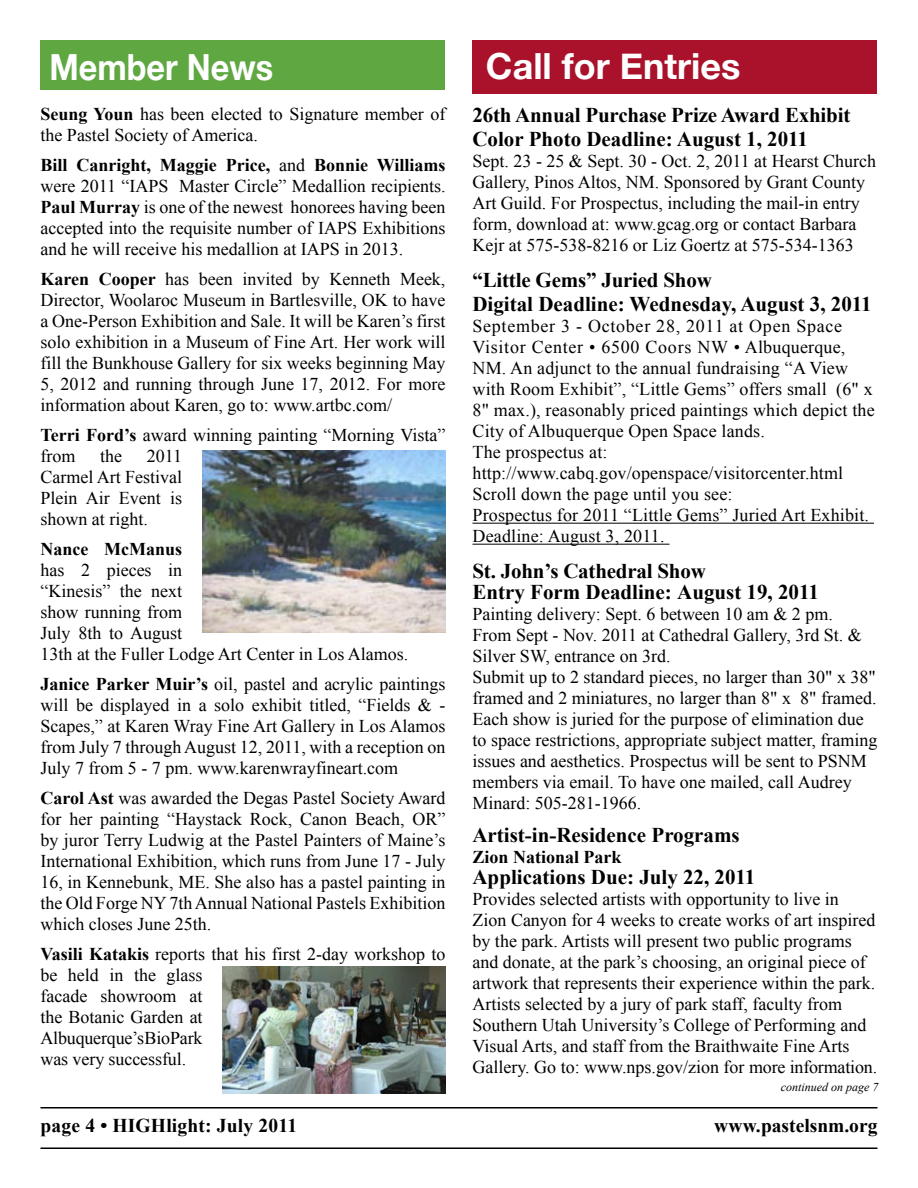
<style>
.page{position:relative;width:918px;height:1188px;background:#fff}
.page>*{position:absolute;margin:0;border:0;box-sizing:border-box;transform-origin:0 0}
.t1{font:700 36px "Helvetica Neue";color:#fff}
.t2{font:700 36px "Helvetica Neue";color:#fff;scale:.9 1}
.t3{font:700 21px "Times New Roman";color:#000}
.t4{font:700 19.5px "Times New Roman";letter-spacing:.01em;color:#000}
.t5{font:18px/21px "Times New Roman";color:#000}
.t6{font:700 18px "Times New Roman";color:#000}
.t7{font:italic 12px "Times New Roman";color:#000}
.s1{font-weight:700}
</style>
<div class="page">
<hr style="left:40px;top:1107px;width:837px;height:1px;background:#000">
<hr style="left:40px;top:1148px;width:837px;height:1px;background:#000">
<div style="left:472px;top:41px;width:405px;height:53px;background:#a9122a"></div>
<hr style="left:472px;top:523px;width:402px;height:1px;background:#000">
<hr style="left:472px;top:544px;width:197px;height:1px;background:#000">
<div style="left:40px;top:41px;width:405px;height:49px;background:#5fa841"></div>
<img style="left:202px;top:450px;width:243px;height:183px">
<img style="left:223px;top:967px;width:222px;height:127px">
<p class="t2" style="left:50px;top:45px;width:250px">Member News</p>
<p class="t5" style="left:40px;top:104px;width:407px"><span class="s1">Seung Youn</span> has been elected to Signature member of the Pastel Society of America.</p>
<p class="t5" style="left:40px;top:155px;width:407px;text-align:justify"><span class="s1">Bill Canright, Maggie Price,</span> and <span class="s1">Bonnie Williams </span>were 2011 “IAPS Master Circle” Medallion recipients.<br><span class="s1">Paul Murray</span> is one of the newest honorees having been accepted into the requisite number of IAPS Exhibitions and he will receive his medallion at IAPS in 2013.</p>
<p class="t5" style="left:40px;top:269px;width:407px;text-align:justify"><span class="s1">Karen Cooper</span> has been invited by Kenneth Meek, Director, Woolaroc Museum in Bartlesville, OK to have a One-Person Exhibition and Sale. It will be Karen’s first solo exhibition in a Museum of Fine Art. Her work will fill the Bunkhouse Gallery for six weeks beginning May 5, 2012 and running through June 17, 2012. For more information about Karen, go to: www.artbc.com/</p>
<p class="t5" style="left:40px;top:425px;width:407px"><span class="s1">Terri Ford’s</span> award winning painting “Morning Vista” from</p>
<p class="t5" style="left:100px;top:446px;width:23px">the</p>
<p class="t5" style="left:40px;top:446px;width:143px;text-align:right">2011<br>Carmel Art Festival</p>
<p class="t5" style="left:40px;top:488px;width:143px">Plein Air Event is shown at right.</p>
<p class="t5" style="left:40px;top:539px;width:369px"><span class="s1">Nance McManus<br></span>has 2 pieces in<br>“Kinesis” the next<br>show running from<br>July 8th to August<br>13th at the Fuller Lodge Art Center in Los Alamos.</p>
<p class="t5" style="left:40px;top:674px;width:407px;text-align:justify"><span class="s1">Janice Parker Muir’s</span> oil, pastel and acrylic paintings will be displayed in a solo exhibit titled, “Fields &amp; - Scapes,” at Karen Wray Fine Art Gallery in Los Alamos from July 7 through August 12, 2011, with a reception on July 7 from 5 - 7 pm. www.karenwrayfineart.com</p>
<p class="t5" style="left:40px;top:788px;width:407px;text-align:justify"><span class="s1">Carol Ast</span> was awarded the Degas Pastel Society Award for her painting “Haystack Rock, Canon Beach, OR” by juror Terry Ludwig at the Pastel Painters of Maine’s International Exhibition, which runs from June 17 - July 16, in Kennebunk, ME. She also has a pastel painting in the Old Forge NY 7th Annual National Pastels Exhibition which closes June 25th.</p>
<p class="t5" style="left:40px;top:944px;width:407px"><span class="s1">Vasili Katakis</span> reports that his first 2-day workshop to be held in the glass<br>facade showroom at<br>the Botanic Garden at<br>Albuquerque’s BioPark<br>was very successful.</p>
<p class="t1" style="left:486px;top:44px;width:256px">Call for Entries</p>
<p class="t3" style="left:472px;top:101px;width:379px">26th Annual Purchase Prize Award Exhibit</p>
<p class="t3" style="left:472px;top:125px;width:337px">Color Photo Deadline: August 1, 2011</p>
<p class="t5" style="left:472px;top:150px;width:405px">Sept. 23 - 25 &amp; Sept. 30 - Oct. 2, 2011 at Hearst Church Gallery, Pinos Altos, NM. Sponsored by Grant County Art Guild. For Prospectus, including the mail-in entry form, download at: www.gcag.org or contact Barbara Kejr at 575-538-8216 or Liz Goertz at 575-534-1363</p>
<p class="t3" style="left:472px;top:266px;width:241px">“Little Gems” Juried Show</p>
<p class="t3" style="left:472px;top:290px;width:401px">Digital Deadline: Wednesday, August 3, 2011</p>
<p class="t5" style="left:472px;top:315px;width:404px">September 3 - October 28, 2011 at Open Space Visitor Center • 6500 Coors NW • Albuquerque, NM. An adjunct to the annual fundraising “A View with Room Exhibit”, “Little Gems” offers small (6" x 8" max.), reasonably priced paintings which depict the City of Albuquerque Open Space lands.</p>
<p class="t5" style="left:472px;top:441px;width:137px">The prospectus at:</p>
<p class="t5" style="left:472px;top:462px;width:372px">http://www.cabq.gov/openspace/visitorcenter.html</p>
<p class="t5" style="left:472px;top:483px;width:262px">Scroll down the page until you see:</p>
<p class="t5" style="left:472px;top:504px;width:398px">Prospectus for 2011 “Little Gems” Juried Art Exhibit.<br>Deadline: August 3, 2011.</p>
<p class="t3" style="left:472px;top:557px;width:235px">St. John’s Cathedral Show</p>
<p class="t3" style="left:472px;top:578px;width:348px">Entry Form Deadline: August 19, 2011</p>
<p class="t5" style="left:472px;top:603px;width:362px">Painting delivery: Sept. 6 between 10 am &amp; 2 pm.</p>
<p class="t5" style="left:472px;top:624px;width:391px">From Sept - Nov. 2011 at Cathedral Gallery, 3rd St. &amp;<br>Silver SW, entrance on 3rd.</p>
<p class="t5" style="left:472px;top:666px;width:407px">Submit up to 2 standard pieces, no larger than 30" x 38" framed and 2 miniatures, no larger than 8" x 8" framed.<br>Each show is juried for the purpose of elimination due to space restrictions, appropriate subject matter, framing issues and aesthetics. Prospectus will be sent to PSNM members via email. To have one mailed, call Audrey Minard: 505-281-1966.</p>
<p class="t3" style="left:472px;top:821px;width:269px">Artist-in-Residence Programs</p>
<p class="t6" style="left:472px;top:845px;width:151px">Zion National Park</p>
<p class="t3" style="left:472px;top:863px;width:284px">Applications Due: July 22, 2011</p>
<p class="t5" style="left:472px;top:888px;width:406px">Provides selected artists with opportunity to live in Zion Canyon for 4 weeks to create works of art inspired by the park. Artists will present two public programs and donate, at the park’s choosing, an original piece of artwork that represents their experience within the park.<br>Artists selected by a jury of park staff, faculty from Southern Utah University’s College of Performing and Visual Arts, and staff from the Braithwaite Fine Arts Gallery. Go to: www.nps.gov/zion for more information.</p>
<p class="t7" style="left:781px;top:1079px;width:99px">continued on page 7</p>
<p class="t4" style="left:40px;top:1112px;width:258px">page 4 • HIGHlight: July 2011</p>
<p class="t4" style="left:714px;top:1112px;width:165px">www.pastelsnm.org</p>
</div>
